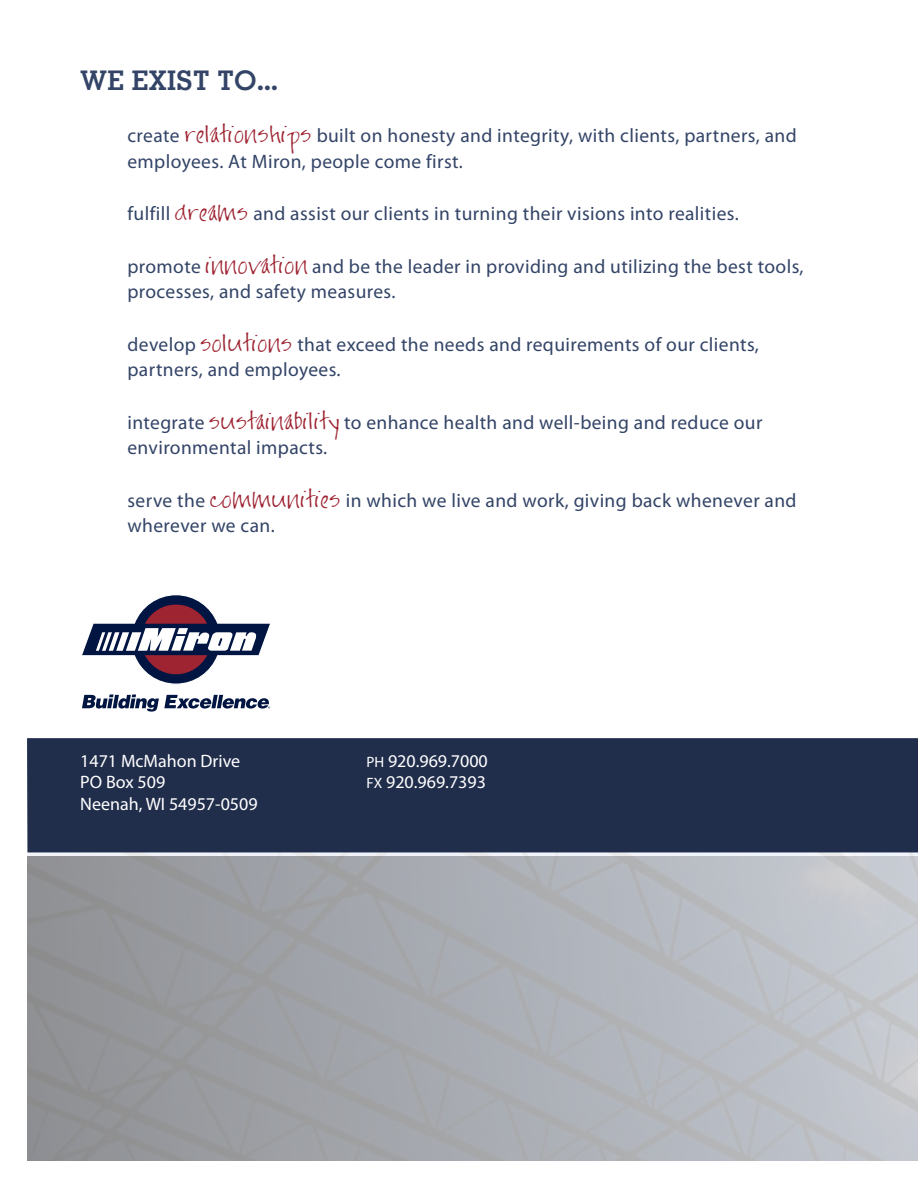
<style>
.page{position:relative;width:918px;height:1188px;background:#fff}
.page>*{position:absolute;margin:0;border:0;box-sizing:border-box;transform-origin:0 0}
.t1{font:700 27px "Memphis LT Std";letter-spacing:.01em;color:#334467}
.t2{font:19.5px/25.5px "Myriad Pro";letter-spacing:.02em;color:#334467}
.t3{font:18px/21.6px "Myriad Pro";color:#fff}
.s1{font-family:"Jayne Print Hand";color:#9e2432}
.s2{font-size:15px}
</style>
<div class="page">
<div style="left:27px;top:738px;width:891px;height:114px;background:#202d4b"></div>
<svg style="left:82px;top:595px;width:188px;height:89px"></svg>
<svg style="left:82px;top:695px;width:188px;height:17px"></svg>
<h1 class="t1" style="left:80px;top:65px;width:199px">WE EXIST TO...</h1>
<p class="t2" style="left:128px;top:125px;width:671px">create <span class="s1">relationships</span> built on honesty and integrity, with clients, partners, and employees. At Miron, people come first.</p>
<p class="t2" style="left:128px;top:203px;width:613px">fulfill <span class="s1">dreams</span> and assist our clients in turning their visions into realities.</p>
<p class="t2" style="left:128px;top:255px;width:678px">promote <span class="s1">innovation</span> and be the leader in providing and utilizing the best tools, processes, and safety measures.</p>
<p class="t2" style="left:128px;top:333px;width:633px">develop <span class="s1">solutions</span> that exceed the needs and requirements of our clients, partners, and employees.</p>
<p class="t2" style="left:128px;top:411px;width:636px">integrate <span class="s1">sustainability</span> to enhance health and well-being and reduce our environmental impacts.</p>
<p class="t2" style="left:128px;top:489px;width:671px">serve the <span class="s1">communities</span> in which we live and work, giving back whenever and wherever we can.</p>
<p class="t3" style="left:80px;top:751px;width:179px">1471 McMahon Drive<br>PO Box 509<br>Neenah, WI 54957-0509</p>
<p class="t3" style="left:366px;top:751px;width:123px"><span class="s2">PH</span> 920.969.7000<br><span class="s2">FX</span> 920.969.7393</p>
</div>
